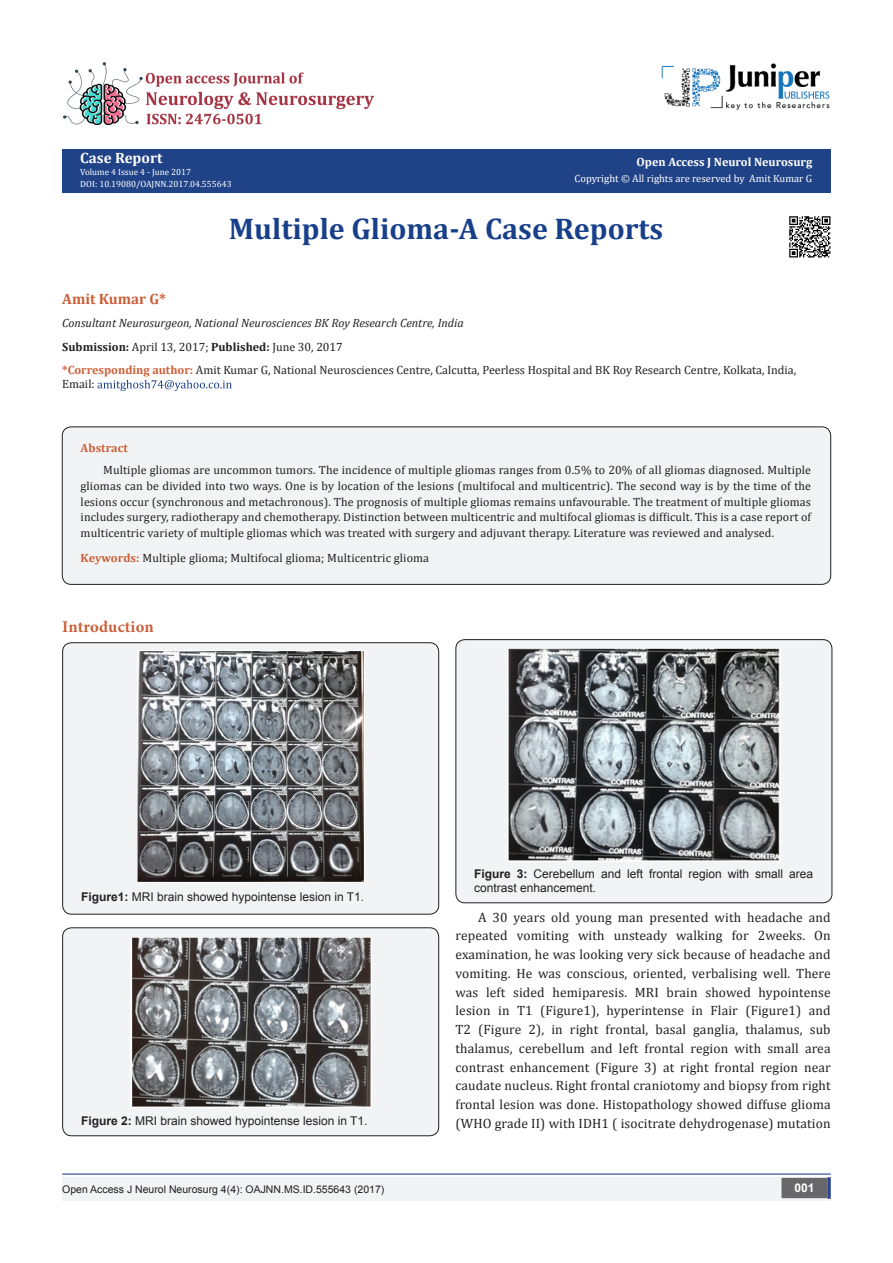
<style>
.page{position:relative;width:893px;height:1263px;background:#fff}
.page>*{position:absolute;margin:0;border:0;box-sizing:border-box;transform-origin:0 0}
.t1{font:700 30px "Cambria";color:#183f89}
.t2{font:700 16.5px "Minion Pro";letter-spacing:.005em;color:#ca5f37}
.t3{font:700 15px "Cambria";color:#ca5f37}
.t4{font:700 15px "Cambria";color:#fff}
.t5{font:13.5px/18.8px "Cambria";letter-spacing:.01em;color:#231f20;text-align:justify}
.t6{font:12px/15.8px "Cambria";color:#231f20}
.t7{font:12px/14.4px "Arial";color:#231f20}
.t8{font:italic 12px "Cambria";color:#231f20}
.t9{font:700 12px "Cambria";color:#fff}
.t10{font:700 12px "Cambria";letter-spacing:.01em;color:#ca5f37}
.t11{font:700 12px "Arial";color:#fff}
.t12{font:10.5px "Arial";color:#231f20}
.t13{font:10.5px "Cambria";color:#fff}
.t14{font:9px "Cambria";color:#fff}
.s1{font-weight:700}
.s2{font-weight:700;color:#d05f38}
.s3{font-weight:700;color:#ca5f37}
</style>
<div class="page">
<div style="left:62px;top:149px;width:768px;height:43px;background:#204287"></div>
<svg style="left:97px;top:380px;width:135px;height:11px"></svg>
<div style="left:62px;top:427px;width:769px;height:157px;background:#f2f3f4;border-radius:9px"></div>
<div style="left:62px;top:426px;width:769px;height:159px;border:1px solid #231f20;border-radius:9px"></div>
<div style="left:62px;top:1177px;width:494px;height:24px;background:#f2f3f4"></div>
<div style="left:507px;top:1177px;width:324px;height:24px;background:#f2f3f4"></div>
<div style="left:782px;top:1178px;width:45px;height:19px;background:#68676a"></div>
<div style="left:781px;top:1178px;width:46px;height:20px;border:2px solid #68676a"></div>
<svg style="left:827px;top:1177px;width:4px;height:22px"></svg>
<img style="left:661px;top:63px;width:169px;height:47px">
<hr style="left:62px;top:1173px;width:769px;height:2px;background:#253f8e">
<img style="left:63px;top:62px;width:310px;height:63px">
<div style="left:63px;top:643px;width:376px;height:271px;background:#f2f3f4;border-radius:9px"></div>
<div style="left:62px;top:642px;width:377px;height:272px;border:1px solid #231f20;border-radius:9px"></div>
<img style="left:137px;top:650px;width:227px;height:232px">
<div style="left:63px;top:928px;width:376px;height:208px;background:#f2f3f4;border-radius:9px"></div>
<div style="left:62px;top:927px;width:377px;height:209px;border:1px solid #231f20;border-radius:9px"></div>
<img style="left:130px;top:938px;width:241px;height:169px">
<div style="left:456px;top:640px;width:376px;height:263px;background:#f2f3f4;border-radius:9px"></div>
<div style="left:455px;top:639px;width:377px;height:264px;border:1px solid #231f20;border-radius:9px"></div>
<img style="left:507px;top:648px;width:273px;height:213px">
<img style="left:789px;top:216px;width:42px;height:42px">
<p class="t4" style="left:80px;top:147px;width:84px">Case Report</p>
<p class="t14" style="left:80px;top:167px;width:112px">Volume 4 Issue 4 - June 2017</p>
<p class="t14" style="left:80px;top:179px;width:153px">DOI: 10.19080/OAJNN.2017.04.555643</p>
<p class="t9" style="left:637px;top:153px;width:177px">Open Access J Neurol Neurosurg</p>
<p class="t13" style="left:574px;top:172px;width:239px">Copyright © All rights are reserved by Amit Kumar G</p>
<p class="t1" style="left:229px;top:207px;width:436px">Multiple Glioma-A Case Reports</p>
<p class="t3" style="left:62px;top:288px;width:105px">Amit Kumar G*</p>
<p class="t8" style="left:62px;top:315px;width:403px">Consultant Neurosurgeon, National Neurosciences BK Roy Research Centre, India</p>
<p class="t6" style="left:62px;top:338px;width:282px"><span class="s1">Submission:</span> April 13, 2017; <span class="s1">Published:</span> June 30, 2017</p>
<p class="t6" style="left:62px;top:363px;width:735px;line-height:14.4px"><span class="s2">*Corresponding author:</span> Amit Kumar G, National Neurosciences Centre, Calcutta, Peerless Hospital and BK Roy Research Centre, Kolkata, India,<br>Email:</p>
<p class="t10" style="left:81px;top:440px;width:49px">Abstract</p>
<p class="t6" style="left:81px;top:462px;width:732px;text-align:justify;text-indent:22px">Multiple gliomas are uncommon tumors. The incidence of multiple gliomas ranges from 0.5% to 20% of all gliomas diagnosed. Multiple gliomas can be divided into two ways. One is by location of the lesions (multifocal and multicentric). The second way is by the time of the lesions occur (synchronous and metachronous). The prognosis of multiple gliomas remains unfavourable. The treatment of multiple gliomas includes surgery, radiotherapy and chemotherapy. Distinction between multicentric and multifocal gliomas is difficult. This is a case report of multicentric variety of multiple gliomas which was treated with surgery and adjuvant therapy. Literature was reviewed and analysed.</p>
<p class="t6" style="left:81px;top:550px;width:350px"><span class="s3">Keywords:</span> Multiple glioma; Multifocal glioma; Multicentric glioma</p>
<p class="t2" style="left:62px;top:615px;width:93px">Introduction</p>
<p class="t7" style="left:81px;top:890px;width:285px"><span class="s1">Figure1:</span> MRI brain showed hypointense lesion in T1.</p>
<p class="t7" style="left:81px;top:1114px;width:288px"><span class="s1">Figure 2:</span> MRI brain showed hypointense lesion in T1.</p>
<p class="t7" style="left:474px;top:867px;width:340px"><span class="s1">Figure 3:</span> Cerebellum and left frontal region with small area contrast enhancement.</p>
<p class="t5" style="left:455px;top:907px;width:377px;text-indent:22px">A 30 years old young man presented with headache and repeated vomiting with unsteady walking for 2weeks. On examination, he was looking very sick because of headache and vomiting. He was conscious, oriented, verbalising well. There was left sided hemiparesis. MRI brain showed hypointense lesion in T1 (Figure1), hyperintense in Flair (Figure1) and T2 (Figure 2), in right frontal, basal ganglia, thalamus, sub thalamus, cerebellum and left frontal region with small area contrast enhancement (Figure 3) at right frontal region near caudate nucleus. Right frontal craniotomy and biopsy from right frontal lesion was done. Histopathology showed diffuse glioma (WHO grade II) with IDH1 ( isocitrate dehydrogenase) mutation</p>
<p class="t12" style="left:62px;top:1182px;width:324px">Open Access J Neurol Neurosurg 4(4): OAJNN.MS.ID.555643 (2017)</p>
<p class="t11" style="left:794px;top:1180px;width:22px">001</p>
</div>
